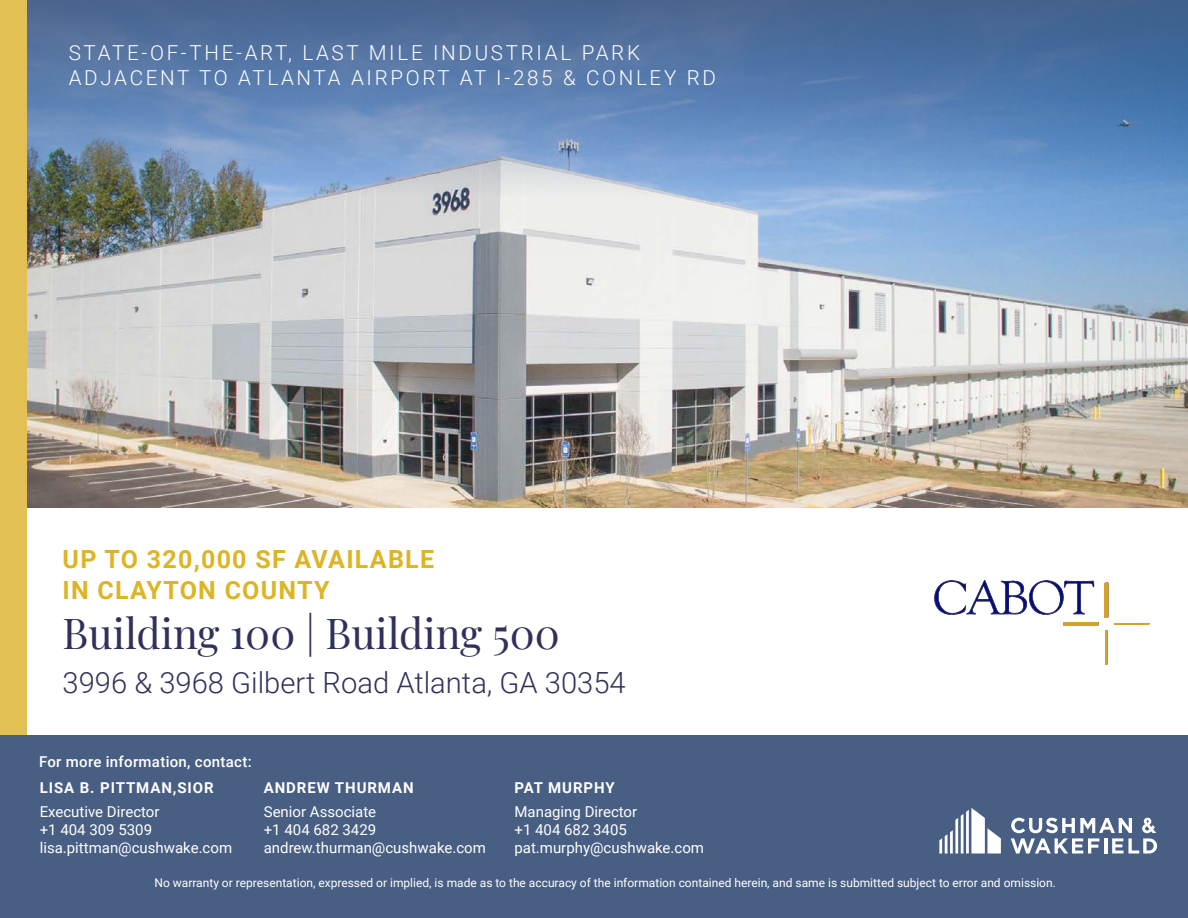
<style>
.page{position:relative;width:1188px;height:918px;background:#fff}
.page>*{position:absolute;margin:0;border:0;box-sizing:border-box;transform-origin:0 0}
.Property_Feature_Header{font:41.7px "Playfair Display";color:#30315b}
.Address_1{font:300 29.25px "Roboto";color:#30315b}
.Property_Feature_Header-2{font:700 25.05px "Roboto";letter-spacing:.05em;color:#ddb425}
.Subheader_1{font:300 20.55px/24.8px "Roboto";letter-spacing:.13em;color:#fff}
.Broker_Contact_Info__Cover{font:15px "Roboto";color:#fff}
.Broker_Name__Cover{font:700 15px "Roboto";letter-spacing:.06em;color:#fff}
.t1{font:500 15px "Roboto";letter-spacing:.02em;color:#fff}
.t2{font:12px "Roboto";color:#fff}
</style>
<div class="page">
<img style="left:27px;top:254px;width:1161px;height:254px">
<svg style="left:27px;top:0;width:1161px;height:254px;background:#718fb5"></svg>
<div style="left:0;top:0;width:27px;height:808px;background:#e2c053"></div>
<div style="left:0;top:735px;width:1188px;height:183px;background:#485e83"></div>
<svg style="left:939px;top:808px;width:62px;height:45px"></svg>
<svg style="left:1011px;top:818px;width:146px;height:35px"></svg>
<img style="left:934px;top:580px;width:216px;height:85px">
<hr style="left:1104px;top:583px;width:4px;height:35px;background:#d5a329">
<hr style="left:1064px;top:622px;width:34px;height:4px;background:#d5a329">
<hr style="left:1114px;top:623px;width:35px;height:2px;background:#d5a329">
<hr style="left:1106px;top:631px;width:1px;height:34px;background:#d5a329">
<p class="Subheader_1" style="left:69px;top:39px;width:649px">STATE-OF-THE-ART, LAST MILE INDUSTRIAL PARK<br>ADJACENT TO ATLANTA AIRPORT AT I-285 &amp; CONLEY RD</p>
<p class="Property_Feature_Header-2" style="left:63px;top:542px;width:373px">UP TO 320,000 SF AVAILABLE</p>
<p class="Property_Feature_Header-2" style="left:63px;top:572px;width:268px">IN CLAYTON COUNTY</p>
<p class="Property_Feature_Header" style="left:63px;top:600px;width:499px">Building 100 | Building 500</p>
<p class="Address_1" style="left:63px;top:662px;width:565px">3996 &amp; 3968 Gilbert Road Atlanta, GA 30354</p>
<p class="t1" style="left:39px;top:751px;width:214px">For more information, contact:</p>
<p class="Broker_Name__Cover" style="left:40px;top:777px;width:175px">LISA B. PITTMAN,SIOR</p>
<p class="Broker_Contact_Info__Cover" style="left:40px;top:802px;width:121px">Executive Director</p>
<p class="Broker_Contact_Info__Cover" style="left:40px;top:820px;width:114px">+1 404 309 5309</p>
<p class="Broker_Contact_Info__Cover" style="left:40px;top:838px;width:194px">lisa.pittman@cushwake.com</p>
<p class="Broker_Name__Cover" style="left:264px;top:777px;width:151px">ANDREW THURMAN</p>
<p class="Broker_Contact_Info__Cover" style="left:264px;top:802px;width:114px">Senior Associate</p>
<p class="Broker_Contact_Info__Cover" style="left:264px;top:820px;width:114px">+1 404 682 3429</p>
<p class="Broker_Contact_Info__Cover" style="left:264px;top:838px;width:224px">andrew.thurman@cushwake.com</p>
<p class="Broker_Name__Cover" style="left:514px;top:777px;width:102px">PAT MURPHY</p>
<p class="Broker_Contact_Info__Cover" style="left:514px;top:802px;width:124px">Managing Director</p>
<p class="Broker_Contact_Info__Cover" style="left:514px;top:820px;width:114px">+1 404 682 3405</p>
<p class="Broker_Contact_Info__Cover" style="left:514px;top:838px;width:191px">pat.murphy@cushwake.com</p>
<p class="t2" style="left:154px;top:875px;width:903px">No warranty or representation, expressed or implied, is made as to the accuracy of the information contained herein, and same is submitted subject to error and omission.</p>
</div>
